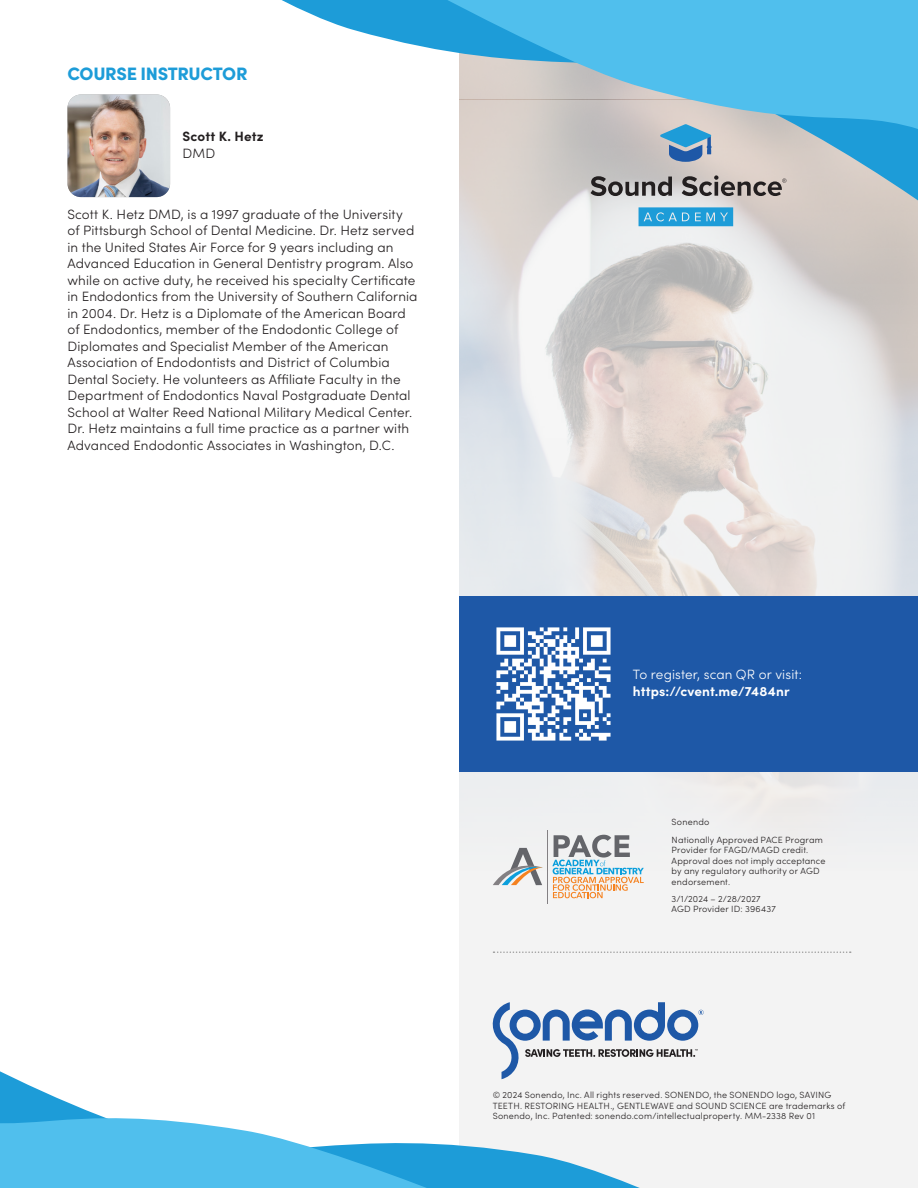
<style>
.page{position:relative;width:918px;height:1188px;background:#fff}
.page>*{position:absolute;margin:0;border:0;box-sizing:border-box;transform-origin:0 0}
.subhead{font:900 18px "Sofia Pro";letter-spacing:-.02em;color:#1d9cd8}
.body_copy{font:300 13.5px/16.5px "Sofia Pro";letter-spacing:.01em;color:#231f20}
.body_copy-2{font:300 13.5px "Sofia Pro";letter-spacing:.01em;color:#fff}
.body_copy-3{font:700 13.5px "Sofia Pro";letter-spacing:.01em;color:#fff}
.body_copy-4{font:700 13.5px "Sofia Pro";letter-spacing:.01em;color:#231f20}
.mice_type{font:300 9px/10.5px "Sofia Pro";letter-spacing:.025em;color:#231f20}
</style>
<div class="page">
<div style="left:459px;top:0;width:459px;height:1188px;background:#f3f3f3"></div>
<img style="left:459px;top:214px;width:459px;height:634px">
<svg style="left:281px;top:0;width:637px;height:214px"></svg>
<svg style="left:0;top:1071px;width:640px;height:117px"></svg>
<svg style="left:591px;top:176px;width:81px;height:20px;background:#858283"></svg>
<svg style="left:682px;top:175px;width:104px;height:21px;background:#968e8b"></svg>
<svg style="left:639px;top:207px;width:94px;height:19px;background:#34a4da"></svg>
<svg style="left:660px;top:124px;width:51px;height:38px;background:#6ea0c4"></svg>
<svg style="left:494px;top:951px;width:357px;height:2px"></svg>
<svg style="left:493px;top:848px;width:50px;height:37px"></svg>
<hr style="left:547px;top:830px;width:1px;height:73px;background:#838083">
<svg style="left:552px;top:835px;width:92px;height:63px"></svg>
<svg style="left:490px;top:1002px;width:214px;height:77px"></svg>
<div style="left:459px;top:596px;width:459px;height:176px;background:#1e58a7"></div>
<img style="left:496px;top:627px;width:115px;height:114px">
<img style="left:68px;top:94px;width:102px;height:103px">
<p class="subhead" style="left:68px;top:60px;width:181px">COURSE INSTRUCTOR</p>
<p class="body_copy-4" style="left:183px;top:126px;width:83px">Scott K. Hetz</p>
<p class="body_copy" style="left:183px;top:144px;width:34px">DMD</p>
<p class="body_copy" style="left:68px;top:205px;width:352px">Scott K. Hetz DMD, is a 1997 graduate of the University of Pittsburgh School of Dental Medicine. Dr. Hetz served in the United States Air Force for 9 years including an Advanced Education in General Dentistry program. Also while on active duty, he received his specialty Certificate in Endodontics from the University of Southern California in 2004. Dr. Hetz is a Diplomate of the American Board of Endodontics, member of the Endodontic College of Diplomates and Specialist Member of the American Association of Endodontists and District of Columbia Dental Society. He volunteers as Affiliate Faculty in the Department of Endodontics Naval Postgraduate Dental School at Walter Reed National Military Medical Center.<br>Dr. Hetz maintains a full time practice as a partner with Advanced Endodontic Associates in Washington, D.C.</p>
<p class="body_copy-2" style="left:633px;top:665px;width:171px">To register, scan QR or visit:</p>
<p class="body_copy-3" style="left:633px;top:681px;width:158px">https://cvent.me/7484nr</p>
<p class="mice_type" style="left:672px;top:817px;width:39px">Sonendo</p>
<p class="mice_type" style="left:672px;top:834px;width:155px">Nationally Approved PACE Program<br>Provider for FAGD/MAGD credit.<br>Approval does not imply acceptance by any regulatory authority or AGD endorsement.</p>
<p class="mice_type" style="left:672px;top:893px;width:106px">3/1/2024 – 2/28/2027<br>AGD Provider ID: 396437</p>
<p class="mice_type" style="left:493px;top:1089px;width:354px">© 2024 Sonendo, Inc. All rights reserved. SONENDO, the SONENDO logo, SAVING<br>TEETH. RESTORING HEALTH., GENTLEWAVE and SOUND SCIENCE are trademarks of<br>Sonendo, Inc. Patented: sonendo.com/intellectualproperty. MM-2338 Rev 01</p>
</div>
